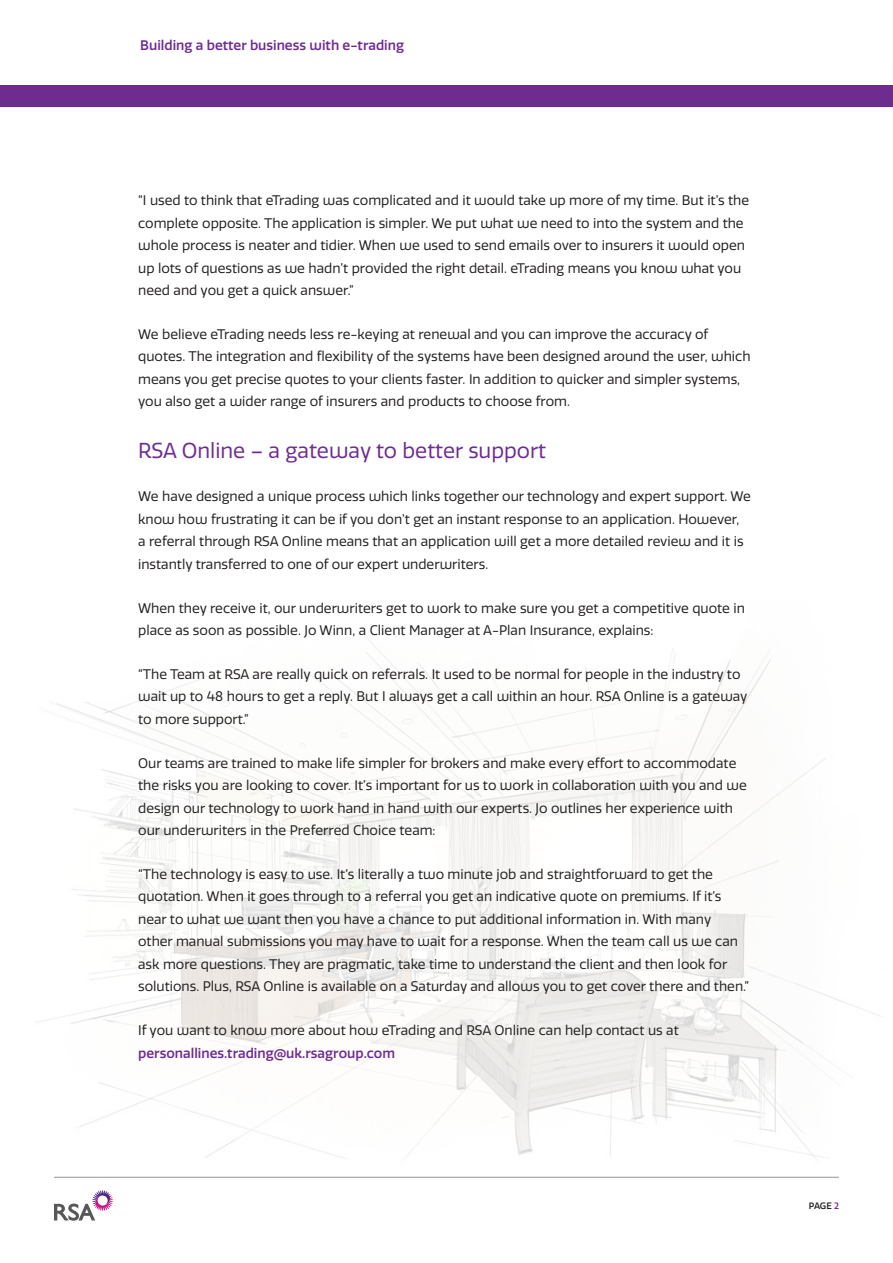
<style>
.page{position:relative;width:893px;height:1263px;background:#fff}
.page>*{position:absolute;margin:0;border:0;box-sizing:border-box;transform-origin:0 0}
.t1{font:21px "RSA Sans";color:#6e2c91}
.t2{font:13.5px/22.5px "RSA Sans";color:#231f20}
.t3{font:500 13.5px "RSA Sans";color:#6e2c91}
.t4{font:500 9px "RSA Sans";color:#231f20}
.s1{font-weight:500;color:#6e2c91}
.s2{color:#6e2c91}
</style>
<div class="page">
<img style="left:35px;top:639px;width:847px;height:538px">
<hr style="left:54px;top:1177px;width:785px;height:1px;background:#939598">
<svg style="left:54px;top:1190px;width:59px;height:31px"></svg>
<div style="left:0;top:85px;width:893px;height:21px;background:#6e2c91"></div>
<h1 class="t3" style="left:140px;top:37px;width:265px">Building a better business with e-trading</h1>
<p class="t2" style="left:138px;top:189px;width:612px">“I used to think that eTrading was complicated and it would take up more of my time. But it’s the complete opposite. The application is simpler. We put what we need to into the system and the whole process is neater and tidier. When we used to send emails over to insurers it would open up lots of questions as we hadn’t provided the right detail. eTrading means you know what you need and you get a quick answer.”</p>
<p class="t2" style="left:138px;top:323px;width:614px">We believe eTrading needs less re-keying at renewal and you can improve the accuracy of quotes. The integration and flexibility of the systems have been designed around the user, which means you get precise quotes to your clients faster. In addition to quicker and simpler systems, you also get a wider range of insurers and products to choose from.</p>
<p class="t1" style="left:138px;top:437px;width:409px">RSA Online – a gateway to better support</p>
<p class="t2" style="left:138px;top:485px;width:614px">We have designed a unique process which links together our technology and expert support. We know how frustrating it can be if you don’t get an instant response to an application. However,<br>a referral through RSA Online means that an application will get a more detailed review and it is instantly transferred to one of our expert underwriters.</p>
<p class="t2" style="left:138px;top:597px;width:608px">When they receive it, our underwriters get to work to make sure you get a competitive quote in place as soon as possible. Jo Winn, a Client Manager at A-Plan Insurance, explains:</p>
<p class="t2" style="left:138px;top:663px;width:611px">“The Team at RSA are really quick on referrals. It used to be normal for people in the industry to wait up to 48 hours to get a reply. But I always get a call within an hour. RSA Online is a gateway to more support.”</p>
<p class="t2" style="left:138px;top:752px;width:610px">Our teams are trained to make life simpler for brokers and make every effort to accommodate the risks you are looking to cover. It’s important for us to work in collaboration with you and we design our technology to work hand in hand with our experts. Jo outlines her experience with our underwriters in the Preferred Choice team:</p>
<p class="t2" style="left:138px;top:863px;width:612px">“The technology is easy to use. It’s literally a two minute job and straightforward to get the quotation. When it goes through to a referral you get an indicative quote on premiums. If it’s near to what we want then you have a chance to put additional information in. With many other manual submissions you may have to wait for a response. When the team call us we can ask more questions. They are pragmatic, take time to understand the client and then look for solutions. Plus, RSA Online is available on a Saturday and allows you to get cover there and then.”</p>
<p class="t2" style="left:138px;top:1019px;width:542px">If you want to know more about how eTrading and RSA Online can help contact us at <span class="s1">personallines.trading@uk.rsagroup.com</span></p>
<p class="t4" style="left:809px;top:1200px;width:32px">PAGE <span class="s2">2</span></p>
</div>
